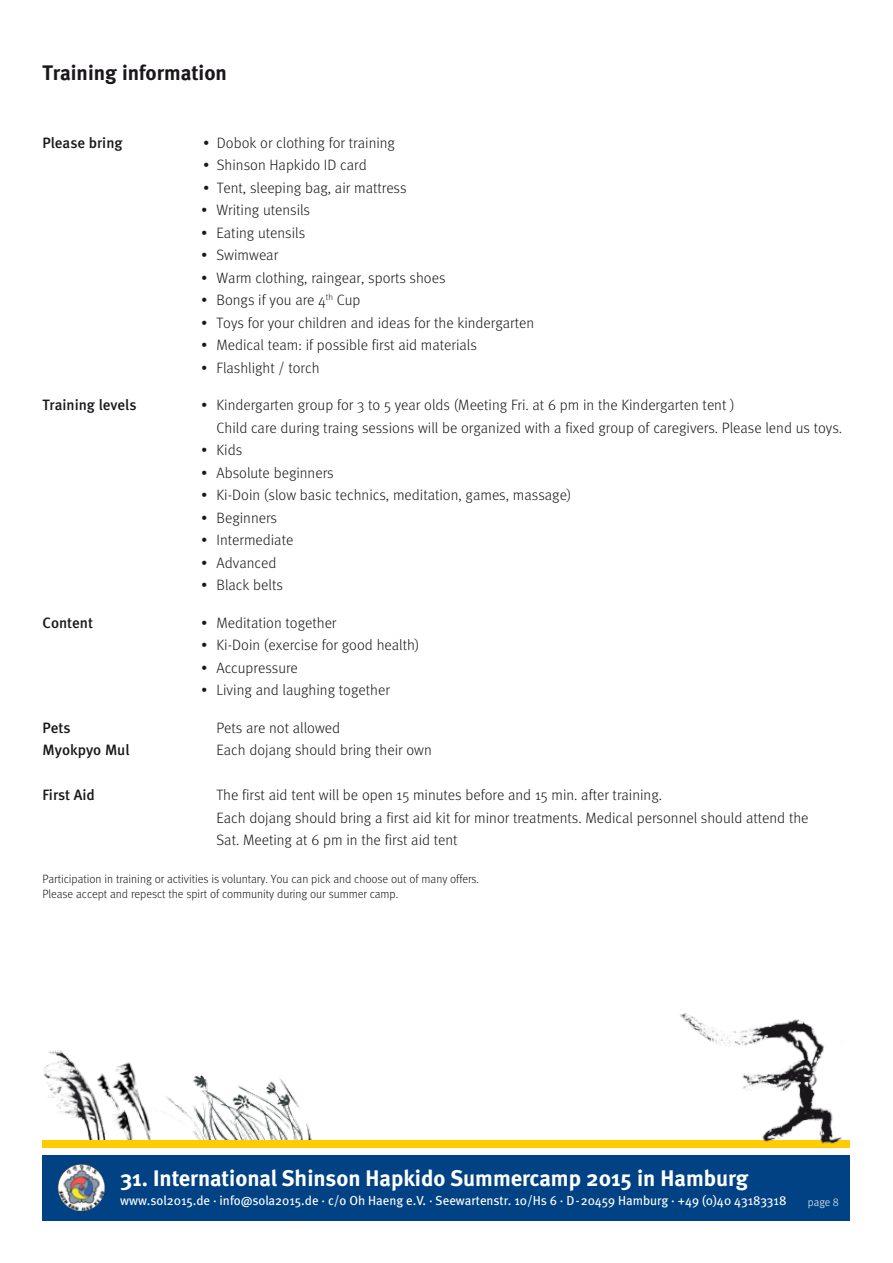
<style>
.page{position:relative;width:893px;height:1263px;background:#fff}
.page>*{position:absolute;margin:0;border:0;box-sizing:border-box;transform-origin:0 0}
.t1{font:700 22.5px "Meta";color:#fff}
.t2{font:700 21px "Meta";color:#1a171b}
.t3{font:300 15px/22.5px "Meta";color:#1a171b}
.t4{font:500 15px "Meta";color:#1a171b}
.t5{font:13.05px "Meta";color:#fff}
.t6{font:300 12px/15px "Meta";letter-spacing:-.005em;color:#1a171b}
.t7{font:300 11.25px "Meta";color:#fff}
</style>
<div class="page">
<img style="left:163px;top:1074px;width:149px;height:66px">
<img style="left:42px;top:1050px;width:55px;height:93px">
<img style="left:97px;top:1062px;width:54px;height:78px">
<div style="left:43px;top:1155px;width:807px;height:65px;background:#004283"></div>
<svg style="left:58px;top:1164px;width:47px;height:47px"></svg>
<div style="left:43px;top:1140px;width:807px;height:7px;background:#fecc00"></div>
<img style="left:680px;top:1013px;width:162px;height:130px">
<h2 class="t2" style="left:43px;top:60px;width:186px">Training information</h2>
<p class="t4" style="left:43px;top:134px;width:82px">Please bring</p>
<p class="t3" style="left:203px;top:131px;width:194px">• Dobok or clothing for training</p>
<p class="t3" style="left:203px;top:154px;width:165px">• Shinson Hapkido ID card</p>
<p class="t3" style="left:203px;top:176px;width:205px">• Tent, sleeping bag, air mattress</p>
<p class="t3" style="left:201px;top:199px;width:110px">• Writing utensils</p>
<p class="t3" style="left:201px;top:221px;width:106px">• Eating utensils</p>
<p class="t3" style="left:201px;top:244px;width:79px">• Swimwear</p>
<p class="t3" style="left:201px;top:266px;width:246px">• Warm clothing, raingear, sports shoes</p>
<p class="t3" style="left:201px;top:289px;width:161px">• Bongs if you are 4<sup>th</sup> Cup</p>
<p class="t3" style="left:201px;top:311px;width:334px">• Toys for your children and ideas for the kindergarten</p>
<p class="t3" style="left:201px;top:334px;width:277px">• Medical team: if possible first aid materials</p>
<p class="t3" style="left:201px;top:356px;width:120px">• Flashlight / torch</p>
<p class="t4" style="left:43px;top:396px;width:95px">Training levels</p>
<p class="t3" style="left:217px;top:394px;width:627px;text-indent:-15px">• Kindergarten group for 3 to 5 year olds (Meeting Fri. at 6 pm in the Kindergarten tent )<br>Child care during traing sessions will be organized with a fixed group of caregivers. Please lend us toys.</p>
<p class="t3" style="left:201px;top:439px;width:43px">• Kids</p>
<p class="t3" style="left:201px;top:461px;width:134px">• Absolute beginners</p>
<p class="t3" style="left:201px;top:484px;width:372px">• Ki-Doin (slow basic technics, meditation, games, massage)</p>
<p class="t3" style="left:201px;top:506px;width:77px">• Beginners</p>
<p class="t3" style="left:201px;top:529px;width:94px">• Intermediate</p>
<p class="t3" style="left:201px;top:551px;width:77px">• Advanced</p>
<p class="t3" style="left:201px;top:574px;width:83px">• Black belts</p>
<p class="t4" style="left:43px;top:614px;width:52px">Content</p>
<p class="t3" style="left:201px;top:611px;width:137px">• Meditation together</p>
<p class="t3" style="left:201px;top:634px;width:220px">• Ki-Doin (exercise for good health)</p>
<p class="t3" style="left:201px;top:656px;width:98px">• Accupressure</p>
<p class="t3" style="left:201px;top:679px;width:190px">• Living and laughing together</p>
<p class="t4" style="left:43px;top:719px;width:30px">Pets</p>
<p class="t3" style="left:217px;top:716px;width:125px">Pets are not allowed</p>
<p class="t4" style="left:43px;top:741px;width:88px">Myokpyo Mul</p>
<p class="t3" style="left:217px;top:739px;width:217px">Each dojang should bring their own</p>
<p class="t4" style="left:43px;top:786px;width:54px">First Aid</p>
<p class="t3" style="left:217px;top:784px;width:593px">The first aid tent will be open 15 minutes before and 15 min. after training.<br>Each dojang should bring a first aid kit for minor treatments. Medical personnel should attend the<br>Sat. Meeting at 6 pm in the first aid tent</p>
<p class="t6" style="left:43px;top:871px;width:438px">Participation in training or activities is voluntary. You can pick and choose out of many offers.<br>Please accept and repesct the spirt of community during our summer camp.</p>
<h1 class="t1" style="left:120px;top:1165px;width:630px">31. International Shinson Hapkido Summercamp 2015 in Hamburg</h1>
<p class="t5" style="left:120px;top:1193px;width:668px">www.sol2015.de · info@sola2015.de · c/o Oh Haeng e.V. · Seewartenstr. 10/Hs 6 · D-20459 Hamburg · +49 (0)40 43183318</p>
<p class="t7" style="left:808px;top:1196px;width:32px">page 8</p>
</div>
